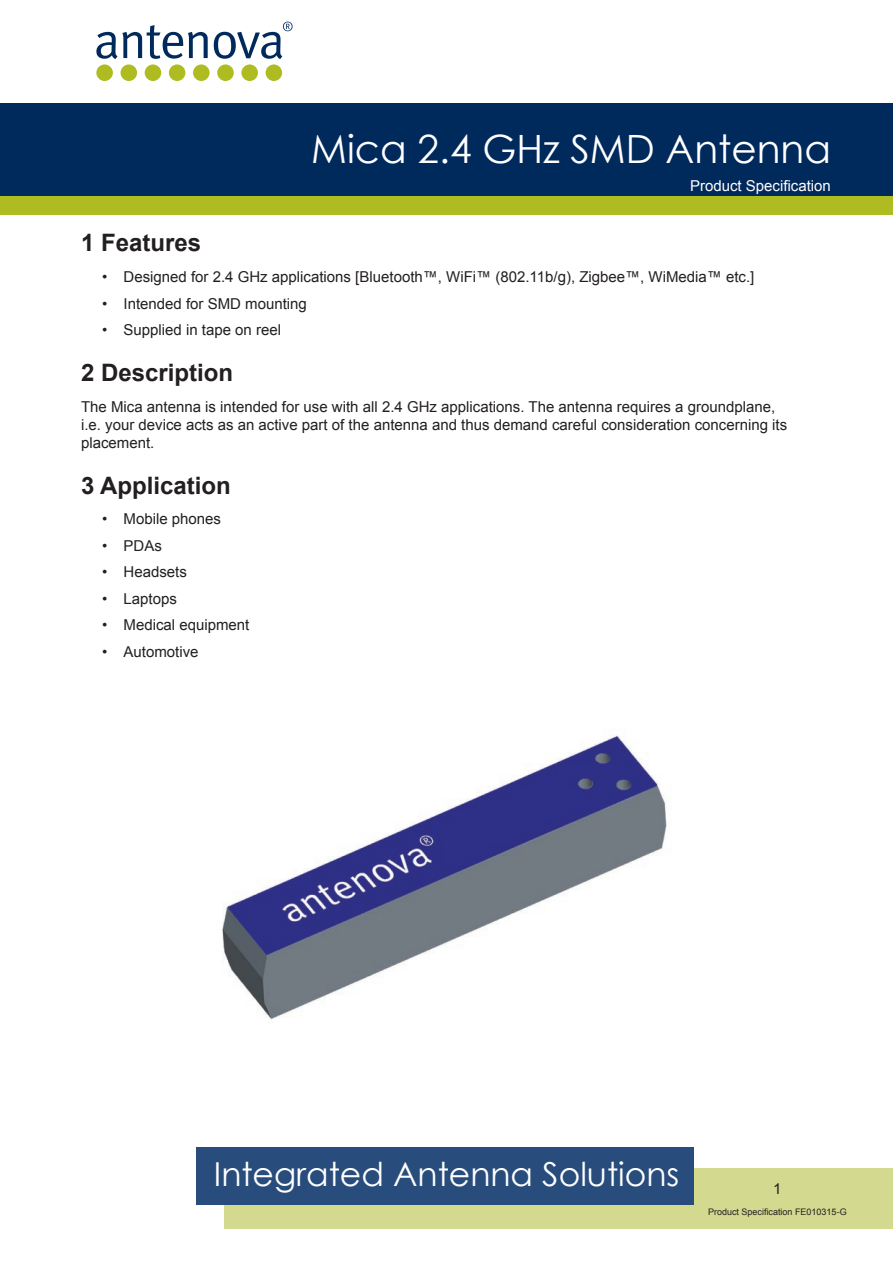
<style>
.page{position:relative;width:893px;height:1263px;background:#fff}
.page>*{position:absolute;margin:0;border:0;box-sizing:border-box;transform-origin:0 0}
.t1{font:39px "Century Gothic";color:#fff}
.t2{font:33px "Century Gothic";color:#fff}
.t3{font:700 24px "Arial";color:#231f20}
.t4{font:15px/26.5px "Arial";color:#231f20}
.t5{font:15px "Arial";color:#fff}
.t6{font:9px "Arial";color:#231f20}
</style>
<div class="page">
<svg style="left:96px;top:25px;width:112px;height:34px"></svg>
<svg style="left:214px;top:22px;width:79px;height:37px"></svg>
<div style="left:96px;top:64px;width:17px;height:17px;background:#aebc21;border-radius:50%"></div>
<div style="left:266px;top:64px;width:16px;height:17px;background:#aebc21;border-radius:50%"></div>
<div style="left:241px;top:64px;width:17px;height:17px;background:#aebc21;border-radius:50%"></div>
<div style="left:217px;top:64px;width:17px;height:17px;background:#aebc21;border-radius:50%"></div>
<div style="left:193px;top:64px;width:17px;height:17px;background:#aebc21;border-radius:50%"></div>
<div style="left:169px;top:64px;width:16px;height:17px;background:#aebc21;border-radius:50%"></div>
<div style="left:145px;top:64px;width:16px;height:17px;background:#aebc21;border-radius:50%"></div>
<div style="left:121px;top:64px;width:16px;height:17px;background:#aebc21;border-radius:50%"></div>
<div style="left:224px;top:1168px;width:669px;height:60px;background:#d3d98f"></div>
<div style="left:197px;top:1148px;width:497px;height:57px;background:#284c7b"></div>
<div style="left:0;top:103px;width:893px;height:94px;background:#00295c"></div>
<div style="left:0;top:196px;width:893px;height:19px;background:#aebc21"></div>
<img style="left:222px;top:735px;width:445px;height:285px">
<h1 class="t1" style="left:311px;top:122px;width:521px">Mica 2.4 GHz SMD Antenna</h1>
<p class="t5" style="left:690px;top:176px;width:142px">Product Specification</p>
<h3 class="t3" style="left:81px;top:227px;width:122px">1 Features</h3>
<p class="t4" style="left:124px;top:264px;width:632px">Designed for 2.4 GHz applications [Bluetooth™, WiFi™ (802.11b/g), Zigbee™, WiMedia™ etc.]<br>Intended for SMD mounting<br>Supplied in tape on reel</p>
<h3 class="t3" style="left:81px;top:357px;width:154px">2 Description</h3>
<p class="t4" style="left:81px;top:398px;width:708px;line-height:18px">The Mica antenna is intended for use with all 2.4 GHz applications. The antenna requires a groundplane, i.e. your device acts as an active part of the antenna and thus demand careful consideration concerning its placement.</p>
<h3 class="t3" style="left:81px;top:469px;width:151px">3 Application</h3>
<p class="t4" style="left:124px;top:506px;width:127px">Mobile phones<br>PDAs<br>Headsets<br>Laptops<br>Medical equipment<br>Automotive</p>
<p class="t4" style="left:102px;top:264px;width:7px;text-align:justify">• • •</p>
<p class="t4" style="left:102px;top:506px;width:7px;text-align:justify">• • • • • •</p>
<h2 class="t2" style="left:214px;top:1150px;width:467px">Integrated Antenna Solutions</h2>
<p class="t6" style="left:708px;top:1206px;width:140px">Product Specification FE010315-G</p>
</div>
